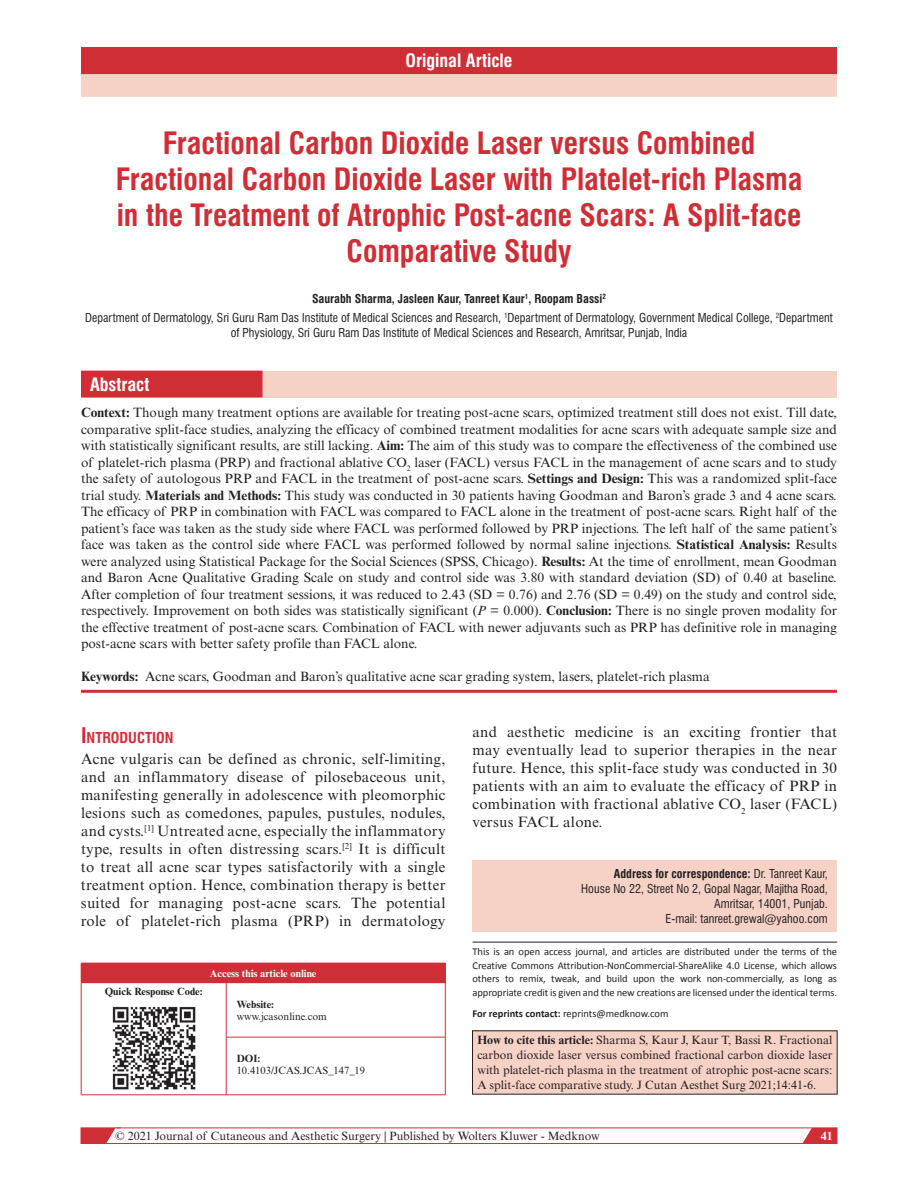
<style>
.page{position:relative;width:918px;height:1188px;background:#fff}
.page>*{position:absolute;margin:0;border:0;box-sizing:border-box;transform-origin:0 0}
.t1{font:700 condensed 30px/36px "Swiss 721 BT";color:#d02e37;text-align:center}
.t2{font:700 condensed 18px "Swiss 721 BT";color:#fff}
.t3{font:15px/18px "Times New Roman MT Std";letter-spacing:.02em;color:#231f20;text-align:justify}
.t4{font:700 condensed 14.7px "Swiss 721 BT";color:#d02e37}
.t5{font:13.5px/16.5px "Times New Roman MT Std";color:#231f20;text-align:justify}
.t6{font:condensed 12px/15px "Swiss 721 BT";color:#231f20;text-align:right}
.t7{font:12px/15px "Times New Roman MT Std";color:#231f20;text-align:justify}
.t8{font:700 12px "Times New Roman MT Std";color:#fff}
.t9{font:10.5px/13.5px "Calibri";letter-spacing:-.005em;color:#231f20;text-align:justify}
.t10{font:10.5px "Times New Roman MT Std";color:#231f20}
.t11{font:700 10.5px "Times New Roman MT Std";color:#231f20}
.t12{font:700 10.5px "Times New Roman MT Std";color:#fff}
.s1{font-weight:700}
.s2{font-style:italic}
.s3{font-size:21px}
</style>
<div class="page">
<svg style="left:798px;top:1127px;width:39px;height:15px"></svg>
<div style="left:81px;top:1128px;width:756px;height:16px;border:1px solid #d02e37"></div>
<svg style="left:81px;top:1127px;width:40px;height:17px"></svg>
<div style="left:81px;top:963px;width:364px;height:20px;background:#d02e37"></div>
<svg style="left:445px;top:963px;width:1px;height:19px"></svg>
<hr style="left:81px;top:983px;width:1px;height:54px;background:#d02e37">
<hr style="left:81px;top:1037px;width:1px;height:58px;background:#d02e37">
<hr style="left:226px;top:983px;width:1px;height:54px;background:#d02e37">
<hr style="left:226px;top:982px;width:220px;height:1px;background:#d02e37">
<hr style="left:445px;top:983px;width:1px;height:54px;background:#d02e37">
<hr style="left:81px;top:1095px;width:145px;height:1px;background:#d02e37">
<hr style="left:226px;top:1037px;width:1px;height:58px;background:#d02e37">
<hr style="left:226px;top:1037px;width:220px;height:1px;background:#d02e37">
<hr style="left:445px;top:1037px;width:1px;height:58px;background:#d02e37">
<hr style="left:226px;top:1095px;width:220px;height:1px;background:#d02e37">
<img style="left:112px;top:1007px;width:83px;height:82px">
<div style="left:472px;top:860px;width:365px;height:57px;background:#f5d2c5"></div>
<div style="left:472px;top:905px;width:365px;height:27px;background:#f5d2c5"></div>
<hr style="left:472px;top:942px;width:365px;height:1px;background:#231f20">
<div style="left:472px;top:1031px;width:365px;height:63px;background:#f5d2c5"></div>
<div style="left:81px;top:47px;width:756px;height:27px;background:#d02e37"></div>
<div style="left:81px;top:74px;width:756px;height:23px;background:#f5d2c5"></div>
<div style="left:81px;top:371px;width:756px;height:26px;background:#f5d2c5"></div>
<div style="left:81px;top:371px;width:181px;height:26px;background:#d02e37"></div>
<hr style="left:81px;top:690px;width:756px;height:3px;background:#d02e37">
<h2 class="t2" style="left:405px;top:50px;width:109px">Original Article</h2>
<h1 class="t1" style="left:116px;top:125px;width:688px">Fractional Carbon Dioxide Laser versus Combined Fractional Carbon Dioxide Laser with Platelet-rich Plasma in the Treatment of Atrophic Post-acne Scars: A Split-face Comparative Study</h1>
<p class="t6" style="left:85px;top:289px;width:749px;line-height:18.8px;text-align:center"><span class="s1">Saurabh Sharma, Jasleen Kaur, Tanreet Kaur</span><sup>1</sup><span class="s1">, Roopam Bassi</span><sup>2<br></sup>Department of Dermatology, Sri Guru Ram Das Institute of Medical Sciences and Research, <sup>1</sup>Department of Dermatology, Government Medical College, <sup>2</sup>Department</p>
<p class="t6" style="left:231px;top:325px;width:458px">of Physiology, Sri Guru Ram Das Institute of Medical Sciences and Research, Amritsar, Punjab, India</p>
<h2 class="t2" style="left:90px;top:374px;width:61px">Abstract</h2>
<p class="t5" style="left:81px;top:404px;width:758px"><span class="s1">Context:</span> Though many treatment options are available for treating post-acne scars, optimized treatment still does not exist. Till date, comparative split-face studies, analyzing the efficacy of combined treatment modalities for acne scars with adequate sample size and with statistically significant results, are still lacking. <span class="s1">Aim:</span> The aim of this study was to compare the effectiveness of the combined use of platelet-rich plasma (PRP) and fractional ablative CO<sub>2</sub> laser (FACL) versus FACL in the management of acne scars and to study the safety of autologous PRP and FACL in the treatment of post-acne scars. <span class="s1">Settings and Design:</span> This was a randomized split-face trial study. <span class="s1">Materials and Methods:</span> This study was conducted in 30 patients having Goodman and Baron’s grade 3 and 4 acne scars.<br>The efficacy of PRP in combination with FACL was compared to FACL alone in the treatment of post-acne scars. Right half of the patient’s face was taken as the study side where FACL was performed followed by PRP injections. The left half of the same patient’s face was taken as the control side where FACL was performed followed by normal saline injections. <span class="s1">Statistical Analysis:</span> Results were analyzed using Statistical Package for the Social Sciences (SPSS, Chicago). <span class="s1">Results:</span> At the time of enrollment, mean Goodman and Baron Acne Qualitative Grading Scale on study and control side was 3.80 with standard deviation (SD) of 0.40 at baseline.<br>After completion of four treatment sessions, it was reduced to 2.43 (SD = 0.76) and 2.76 (SD = 0.49) on the study and control side, respectively. Improvement on both sides was statistically significant (<span class="s2">P</span> = 0.000). <span class="s1">Conclusion:</span> There is no single proven modality for the effective treatment of post-acne scars. Combination of FACL with newer adjuvants such as PRP has definitive role in managing post-acne scars with better safety profile than FACL alone.</p>
<p class="t5" style="left:81px;top:668px;width:630px"><span class="s1">Keywords:</span> Acne scars, Goodman and Baron’s qualitative acne scar grading system, lasers, platelet-rich plasma</p>
<p class="t4" style="left:81px;top:728px;width:94px"><span class="s3">I</span>NTRODUCTION</p>
<p class="t3" style="left:81px;top:750px;width:366px">Acne vulgaris can be defined as chronic, self-limiting, and an inflammatory disease of pilosebaceous unit, manifesting generally in adolescence with pleomorphic lesions such as comedones, papules, pustules, nodules, and cysts.<sup>[1]</sup> Untreated acne, especially the inflammatory type, results in often distressing scars.<sup>[2]</sup> It is difficult to treat all acne scar types satisfactorily with a single treatment option. Hence, combination therapy is better suited for managing post-acne scars. The potential role of platelet-rich plasma (PRP) in dermatology</p>
<p class="t12" style="left:210px;top:967px;width:108px">Access this article online</p>
<p class="t11" style="left:105px;top:985px;width:100px">Quick Response Code:</p>
<p class="t11" style="left:237px;top:998px;width:39px">Website:</p>
<p class="t10" style="left:237px;top:1010px;width:92px">www.jcasonline.com</p>
<p class="t11" style="left:237px;top:1052px;width:25px">DOI:</p>
<p class="t10" style="left:237px;top:1064px;width:130px">10.4103/JCAS.JCAS_147_19</p>
<p class="t3" style="left:472px;top:723px;width:366px">and aesthetic medicine is an exciting frontier that may eventually lead to superior therapies in the near future. Hence, this split-face study was conducted in 30 patients with an aim to evaluate the efficacy of PRP in combination with fractional ablative CO<sub>2</sub> laser (FACL) versus FACL alone.</p>
<p class="t6" style="left:581px;top:867px;width:248px"><span class="s1">Address for correspondence:</span> Dr. Tanreet Kaur,<br>House No 22, Street No 2, Gopal Nagar, Majitha Road, Amritsar, 14001, Punjab.<br>E-mail: tanreet.grewal@yahoo.com</p>
<p class="t9" style="left:472px;top:944px;width:366px">This is an open access journal, and articles are distributed under the terms of the Creative Commons Attribution-NonCommercial-ShareAlike 4.0 License, which allows others to remix, tweak, and build upon the work non-commercially, as long as appropriate credit is given and the new creations are licensed under the identical terms.</p>
<p class="t9" style="left:472px;top:1006px;width:198px"><span class="s1">For reprints contact:</span> reprints@medknow.com</p>
<p class="t7" style="left:477px;top:1033px;width:356px"><span class="s1">How to cite this article:</span> Sharma S, Kaur J, Kaur T, Bassi R. Fractional carbon dioxide laser versus combined fractional carbon dioxide laser with platelet-rich plasma in the treatment of atrophic post-acne scars:<br>A split-face comparative study. J Cutan Aesthet Surg 2021;14:41-6.</p>
<p class="t7" style="left:116px;top:1128px;width:486px">© 2021 Journal of Cutaneous and Aesthetic Surgery | Published by Wolters Kluwer - Medknow</p>
<p class="t8" style="left:821px;top:1128px;width:13px">41</p>
</div>
